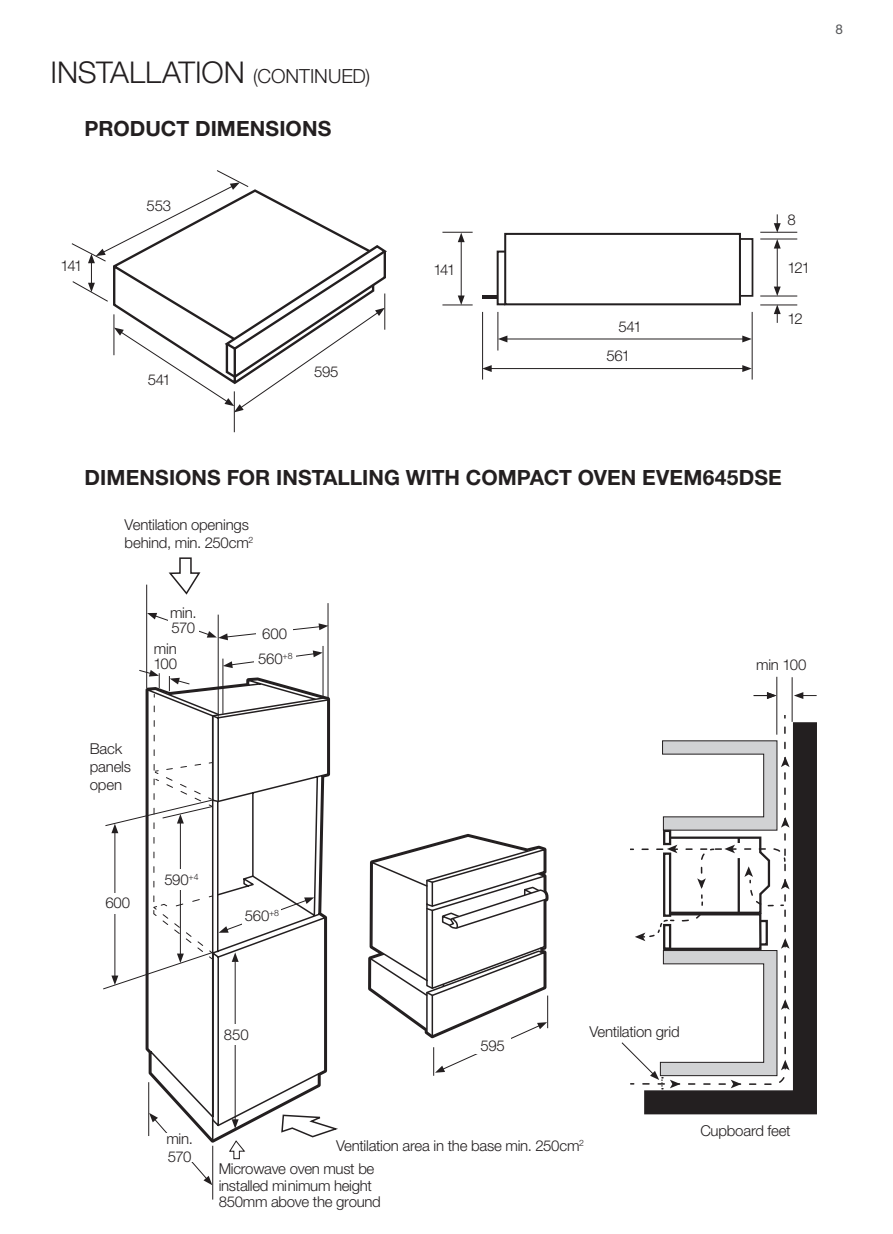
<style>
.page{position:relative;width:893px;height:1234px;background:#fff}
.page>*{position:absolute;margin:0;border:0;box-sizing:border-box;transform-origin:0 0}
.t1{font:300 30px "Helvetica Neue LT Std";letter-spacing:-.005em;color:#231f20}
.t2{font:700 21px "Helvetica Neue LT Std";letter-spacing:.005em;color:#231f20}
.t3{font:300 15px/18px "Helvetica Neue LT Std";letter-spacing:-.02em;color:#231f20}
.t4{font:13.5px "Helvetica Neue LT Std";color:#57585a}
.s1{font-size:19.5px}
</style>
<div class="page">
<div style="left:504px;top:233px;width:237px;height:72px;border:2px solid #231f20"></div>
<div style="left:739px;top:238px;width:14px;height:59px;border:2px solid #231f20"></div>
<div style="left:497px;top:250px;width:9px;height:55px;border:2px solid #231f20"></div>
<svg style="left:146px;top:677px;width:184px;height:465px"></svg>
<svg style="left:644px;top:721px;width:173px;height:393px;background:#3f3b3c"></svg>
<svg style="left:644px;top:725px;width:143px;height:15px"></svg>
<hr style="left:776px;top:676px;width:1px;height:58px;background:#231f20">
<hr style="left:792px;top:677px;width:1px;height:44px;background:#231f20">
<svg style="left:754px;top:692px;width:22px;height:7px"></svg>
<svg style="left:794px;top:692px;width:23px;height:7px"></svg>
<svg style="left:149px;top:1112px;width:63px;height:72px"></svg>
<svg style="left:147px;top:612px;width:181px;height:28px"></svg>
<svg style="left:224px;top:650px;width:99px;height:18px"></svg>
<svg style="left:139px;top:669px;width:21px;height:19px"></svg>
<hr style="left:328px;top:603px;width:1px;height:97px;background:#231f20">
<hr style="left:323px;top:645px;width:1px;height:52px;background:#231f20">
<hr style="left:218px;top:614px;width:1px;height:103px;background:#231f20">
<hr style="left:146px;top:584px;width:1px;height:104px;background:#231f20">
<hr style="left:223px;top:658px;width:1px;height:55px;background:#231f20">
<svg style="left:368px;top:834px;width:181px;height:241px"></svg>
<hr style="left:547px;top:995px;width:1px;height:32px;background:#231f20">
<hr style="left:212px;top:1145px;width:1px;height:54px;background:#231f20">
<hr style="left:148px;top:1081px;width:1px;height:54px;background:#231f20">
<svg style="left:169px;top:676px;width:21px;height:15px"></svg>
<div style="left:256px;top:623px;width:37px;height:21px;background:#fff"></div>
<div style="left:255px;top:648px;width:41px;height:21px;background:#fff"></div>
<div style="left:161px;top:1133px;width:37px;height:28px;background:#fff"></div>
<div style="left:474px;top:1036px;width:37px;height:18px;background:#fff"></div>
<svg style="left:280px;top:1113px;width:58px;height:25px"></svg>
<svg style="left:621px;top:740px;width:169px;height:349px"></svg>
<svg style="left:168px;top:557px;width:33px;height:38px"></svg>
<div style="left:168px;top:605px;width:30px;height:29px;background:#fff"></div>
<hr style="left:482px;top:295px;width:15px;height:4px;background:#231f20">
<hr style="left:234px;top:391px;width:1px;height:41px;background:#231f20">
<hr style="left:461px;top:240px;width:1px;height:58px;background:#231f20">
<svg style="left:458px;top:295px;width:7px;height:9px"></svg>
<svg style="left:458px;top:233px;width:7px;height:9px"></svg>
<hr style="left:777px;top:246px;width:1px;height:43px;background:#231f20">
<svg style="left:774px;top:286px;width:7px;height:9px"></svg>
<svg style="left:774px;top:239px;width:7px;height:9px"></svg>
<svg style="left:774px;top:305px;width:7px;height:18px"></svg>
<svg style="left:774px;top:214px;width:7px;height:18px"></svg>
<hr style="left:498px;top:312px;width:1px;height:38px;background:#231f20">
<hr style="left:482px;top:312px;width:1px;height:67px;background:#231f20">
<hr style="left:752px;top:312px;width:1px;height:67px;background:#231f20">
<hr style="left:760px;top:232px;width:37px;height:1px;background:#231f20">
<hr style="left:442px;top:232px;width:31px;height:1px;background:#231f20">
<hr style="left:505px;top:338px;width:240px;height:1px;background:#231f20">
<svg style="left:498px;top:335px;width:9px;height:7px"></svg>
<svg style="left:742px;top:335px;width:10px;height:7px"></svg>
<hr style="left:489px;top:368px;width:256px;height:1px;background:#231f20">
<svg style="left:482px;top:365px;width:10px;height:7px"></svg>
<svg style="left:742px;top:365px;width:10px;height:7px"></svg>
<hr style="left:760px;top:238px;width:37px;height:1px;background:#231f20">
<hr style="left:760px;top:295px;width:37px;height:1px;background:#231f20">
<hr style="left:760px;top:304px;width:37px;height:1px;background:#231f20">
<hr style="left:442px;top:304px;width:31px;height:1px;background:#231f20">
<svg style="left:71px;top:170px;width:316px;height:242px"></svg>
<hr style="left:235px;top:961px;width:1px;height:158px;background:#231f20">
<svg style="left:232px;top:1119px;width:7px;height:9px"></svg>
<svg style="left:103px;top:705px;width:211px;height:284px"></svg>
<div style="left:221px;top:1024px;width:35px;height:20px;background:#fff"></div>
<svg style="left:228px;top:1139px;width:18px;height:20px"></svg>
<h1 class="t1" style="left:51px;top:54px;width:321px">INSTALLATION <span class="s1">(CONTINUED)</span></h1>
<h2 class="t2" style="left:85px;top:115px;width:248px">PRODUCT DIMENSIONS</h2>
<p class="t3" style="left:147px;top:196px;width:26px">553</p>
<p class="t3" style="left:61px;top:256px;width:24px">141</p>
<p class="t3" style="left:433px;top:260px;width:24px">141</p>
<p class="t3" style="left:148px;top:370px;width:25px">541</p>
<p class="t3" style="left:314px;top:362px;width:26px">595</p>
<p class="t3" style="left:606px;top:311px;width:37px;line-height:29.5px;text-indent:12px">541<br>561</p>
<p class="t4" style="left:835px;top:21px;width:9px">8</p>
<p class="t3" style="left:787px;top:210px;width:10px">8</p>
<p class="t3" style="left:787px;top:259px;width:24px">121</p>
<p class="t3" style="left:787px;top:309px;width:17px">12</p>
<h2 class="t2" style="left:85px;top:464px;width:699px">DIMENSIONS FOR INSTALLING WITH COMPACT OVEN EVEM645DSE</h2>
<p class="t3" style="left:125px;top:515px;width:130px">Ventilation openings behind, min. 250cm<sup>2</sup></p>
<p class="t3" style="left:170px;top:604px;width:28px;line-height:15px">min.<br>570</p>
<p class="t3" style="left:153px;top:640px;width:25px;line-height:15px">min<br>100</p>
<p class="t3" style="left:90px;top:739px;width:43px">Back panels open</p>
<p class="t3" style="left:105px;top:893px;width:26px">600</p>
<p class="t3" style="left:164px;top:870px;width:36px">590<sup>+4</sup></p>
<p class="t3" style="left:258px;top:620px;width:36px;line-height:25.3px">600<br>560<sup>+8</sup></p>
<p class="t3" style="left:245px;top:906px;width:36px">560<sup>+8</sup></p>
<p class="t3" style="left:756px;top:655px;width:52px">min 100</p>
<p class="t3" style="left:224px;top:1025px;width:26px">850</p>
<p class="t3" style="left:481px;top:1035px;width:26px">595</p>
<p class="t3" style="left:589px;top:1021px;width:92px">Ventilation grid</p>
<p class="t3" style="left:166px;top:1129px;width:28px">min.<br>570</p>
<p class="t3" style="left:336px;top:1135px;width:249px">Ventilation area in the base min. 250cm<sup>2</sup></p>
<p class="t3" style="left:219px;top:1159px;width:164px;line-height:16.5px">Microwave oven must be installed minimum height<br>850mm above the ground</p>
<p class="t3" style="left:700px;top:1121px;width:92px">Cupboard feet</p>
</div>
